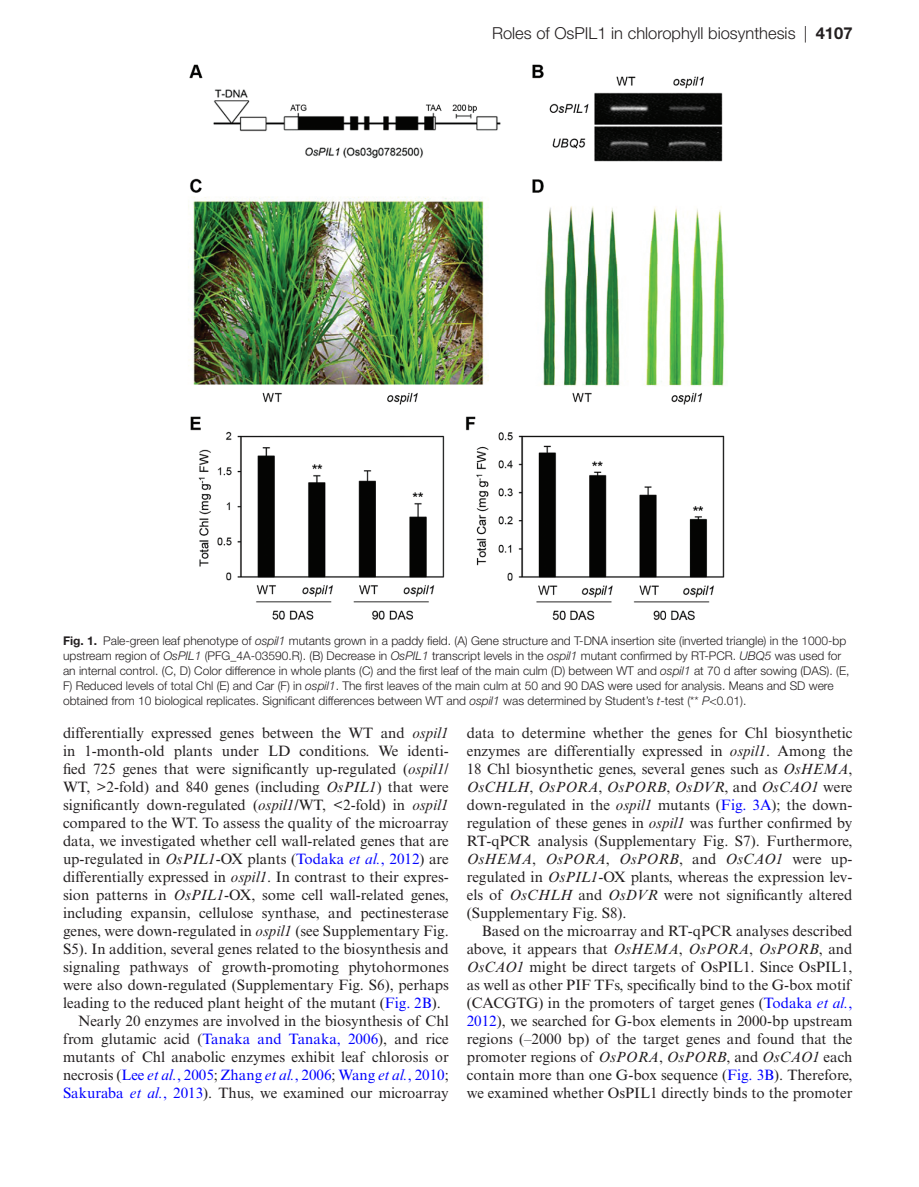
<style>
.page{position:relative;width:919px;height:1187px;background:#fff}
.page>*{position:absolute;margin:0;border:0;box-sizing:border-box;transform-origin:0 0}
.t1{font:300 16.5px "Helvetica Neue LT Std";color:#231f20}
.t2{font:15px/18px "Times New Roman MT Std";color:#231f20;text-align:justify}
.t3{font:15px "Times New Roman MT Std";color:#00f}
.t4{font:300 12px/15px "Helvetica Neue LT Std";color:#231f20}
.s1{font-weight:700}
.s2{font-style:italic}
.s3{color:#00f}
.s4{font-style:italic;color:#00f}
.s5{color:#231f20}
</style>
<div class="page">
<img style="left:188px;top:64px;width:537px;height:556px">
<p class="t1" style="left:492px;top:23px;width:362px">Roles of OsPIL1 in chlorophyll biosynthesis | <span class="s1">4107</span></p>
<p class="t4" style="left:63px;top:632px;width:788px"><span class="s1">Fig. 1.</span> Pale-green leaf phenotype of <span class="s2">ospil1</span> mutants grown in a paddy field. (A) Gene structure and T-DNA insertion site (inverted triangle) in the 1000-bp upstream region of <span class="s2">OsPIL1</span> (PFG_4A-03590.R). (B) Decrease in <span class="s2">OsPIL1</span> transcript levels in the <span class="s2">ospil1</span> mutant confirmed by RT-PCR. <span class="s2">UBQ5</span> was used for an internal control. (C, D) Color difference in whole plants (C) and the first leaf of the main culm (D) between WT and <span class="s2">ospil1</span> at 70 d after sowing (DAS). (E, F) Reduced levels of total Chl (E) and Car (F) in <span class="s2">ospil1</span>. The first leaves of the main culm at 50 and 90 DAS were used for analysis. Means and SD were obtained from 10 biological replicates. Significant differences between WT and <span class="s2">ospil1</span> was determined by Student’s <span class="s2">t</span>-test (** <span class="s2">P</span>&lt;0.01).</p>
<p class="t2" style="left:63px;top:723px;width:387px">differentially expressed genes between the WT and <span class="s2">ospil1</span></p>
<p class="t2" style="left:63px;top:741px;width:387px">in 1-month-old plants under LD conditions. We identi-</p>
<p class="t2" style="left:63px;top:759px;width:387px">fied 725 genes that were significantly up-regulated (<span class="s2">ospil1</span>/</p>
<p class="t2" style="left:63px;top:777px;width:387px">WT, &gt;2-fold) and 840 genes (including <span class="s2">OsPIL1</span>) that were</p>
<p class="t2" style="left:63px;top:795px;width:387px">significantly down-regulated (<span class="s2">ospil1</span>/WT, &lt;2-fold) in <span class="s2">ospil1</span></p>
<p class="t2" style="left:63px;top:813px;width:387px">compared to the WT. To assess the quality of the microarray</p>
<p class="t2" style="left:63px;top:831px;width:387px">data, we investigated whether cell wall-related genes that are</p>
<p class="t2" style="left:63px;top:849px;width:387px">up-regulated in <span class="s2">OsPIL1</span>-OX plants (<span class="s3">Todaka</span> <span class="s4">et al.</span><span class="s3">, 2012</span>) are</p>
<p class="t2" style="left:63px;top:867px;width:387px">differentially expressed in <span class="s2">ospil1</span>. In contrast to their expres-</p>
<p class="t2" style="left:63px;top:885px;width:387px">sion patterns in <span class="s2">OsPIL1</span>-OX, some cell wall-related genes,</p>
<p class="t2" style="left:63px;top:903px;width:387px">including expansin, cellulose synthase, and pectinesterase</p>
<p class="t2" style="left:63px;top:921px;width:387px">genes, were down-regulated in <span class="s2">ospil1</span> (see Supplementary Fig.</p>
<p class="t2" style="left:63px;top:939px;width:387px">S5). In addition, several genes related to the biosynthesis and</p>
<p class="t2" style="left:63px;top:957px;width:387px">signaling pathways of growth-promoting phytohormones</p>
<p class="t2" style="left:63px;top:975px;width:387px">were also down-regulated (Supplementary Fig. S6), perhaps</p>
<p class="t2" style="left:63px;top:993px;width:379px">leading to the reduced plant height of the mutant (<span class="s3">Fig. 2B</span>).</p>
<p class="t2" style="left:78px;top:1011px;width:372px">Nearly 20 enzymes are involved in the biosynthesis of Chl</p>
<p class="t2" style="left:63px;top:1029px;width:387px">from glutamic acid (<span class="s3">Tanaka and Tanaka, 2006</span>), and rice</p>
<p class="t2" style="left:63px;top:1047px;width:387px">mutants of Chl anabolic enzymes exhibit leaf chlorosis or</p>
<p class="t3" style="left:63px;top:1066px;width:387px"><span class="s5">necrosis (</span>Lee <span class="s2">et al.</span>, 2005<span class="s5">;</span> Zhang <span class="s2">et al.</span>, 2006<span class="s5">;</span> Wang <span class="s2">et al.</span>, 2010<span class="s5">;</span></p>
<p class="t2" style="left:63px;top:1083px;width:387px"><span class="s3">Sakuraba</span> <span class="s4">et al.</span><span class="s3">, 2013</span>). Thus, we examined our microarray</p>
<p class="t2" style="left:466px;top:723px;width:387px">data to determine whether the genes for Chl biosynthetic enzymes are differentially expressed in <span class="s2">ospil1</span>. Among the 18 Chl biosynthetic genes, several genes such as <span class="s2">OsHEMA</span>, <span class="s2">OsCHLH</span>, <span class="s2">OsPORA</span>, <span class="s2">OsPORB</span>, <span class="s2">OsDVR</span>, and <span class="s2">OsCAO1</span> were down-regulated in the <span class="s2">ospil1</span> mutants (<span class="s3">Fig. 3A</span>); the down&shy;regulation of these genes in <span class="s2">ospil1</span> was further confirmed by RT-qPCR analysis (Supplementary Fig. S7). Furthermore, <span class="s2">OsHEMA</span>, <span class="s2">OsPORA</span>, <span class="s2">OsPORB</span>, and <span class="s2">OsCAO1</span> were up&shy;regulated in <span class="s2">OsPIL1</span>-OX plants, whereas the expression lev&shy;els of <span class="s2">OsCHLH</span> and <span class="s2">OsDVR</span> were not significantly altered (Supplementary Fig. S8).</p>
<p class="t2" style="left:466px;top:921px;width:387px;text-indent:15px">Based on the microarray and RT-qPCR analyses described above, it appears that <span class="s2">OsHEMA</span>, <span class="s2">OsPORA</span>, <span class="s2">OsPORB</span>, and <span class="s2">OsCAO1</span> might be direct targets of OsPIL1. Since OsPIL1, as well as other PIF TFs, specifically bind to the G-box motif (CACGTG) in the promoters of target genes (<span class="s3">Todaka</span> <span class="s4">et al.</span><span class="s3">, 2012</span>), we searched for G-box elements in 2000-bp upstream regions (–2000 bp) of the target genes and found that the promoter regions of <span class="s2">OsPORA</span>, <span class="s2">OsPORB</span>, and <span class="s2">OsCAO1</span> each contain more than one G-box sequence (<span class="s3">Fig. 3B</span>). Therefore, we examined whether OsPIL1 directly binds to the promoter</p>
</div>
